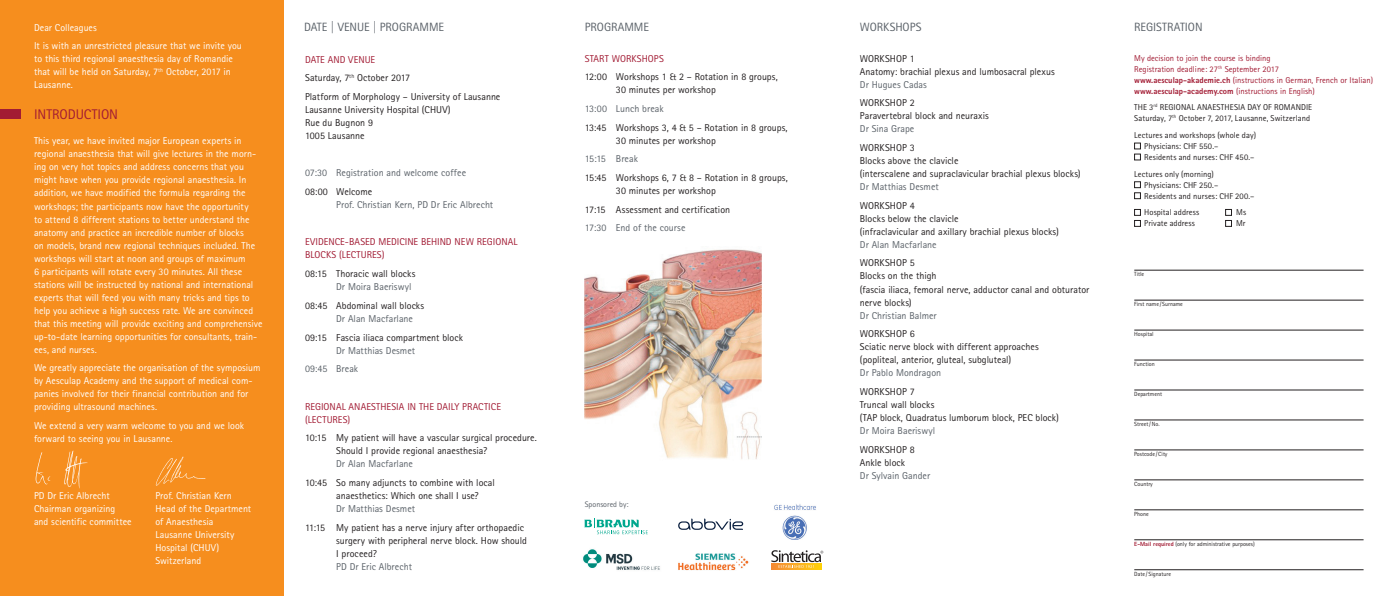
<style>
.page{position:relative;width:1384px;height:596px;background:#fff}
.page>*{position:absolute;margin:0;border:0;box-sizing:border-box;transform-origin:0 0}
.t1{font:14px "Rotis Sans Serif Pro";letter-spacing:-.005em;color:#a21b33}
.t2{font:12px "Rotis Sans Serif Pro";letter-spacing:-.005em;color:#5b6269}
.t3{font:10px/13px "Rotis Sans Serif Pro";color:#fff}
.t4{font:10px/13px "Rotis Sans Serif Pro";color:#231f20}
.t5{font:10px/18.7px "Rotis Sans Serif Pro";color:#5b6269}
.t6{font:10px/13px "Rotis Sans Serif Pro";letter-spacing:.005em;color:#a21b33}
.t7{font:8.5px/11px "Rotis Sans Serif Pro";letter-spacing:.005em;color:#231f20}
.t8{font:8.5px/11px "Rotis Sans Serif Pro";color:#a21b33}
.t9{font:8px "Rotis Sans Serif Pro";color:#5b6269}
.t10{font:6px "Rotis Sans Serif Pro";color:#231f20}
.s1{color:#a21b33}
.s2{font-weight:800}
.s3{font-weight:800;color:#a21b33}
</style>
<div class="page">
<div style="left:0;top:0;width:283px;height:595px;background:#f68e1e"></div>
<div style="left:0;top:109px;width:20px;height:9px;background:#a21b33"></div>
<img style="left:155px;top:456px;width:51px;height:29px">
<img style="left:36px;top:450px;width:52px;height:38px">
<svg style="left:1134px;top:143px;width:6px;height:17px"></svg>
<div style="left:1134px;top:181px;width:6px;height:7px;border:1px solid #231f20"></div>
<div style="left:1134px;top:192px;width:6px;height:7px;border:1px solid #231f20"></div>
<svg style="left:1134px;top:209px;width:6px;height:17px"></svg>
<svg style="left:1225px;top:209px;width:6px;height:17px"></svg>
<hr style="left:1134px;top:270px;width:229px;height:1px;background:#231f20">
<hr style="left:1134px;top:300px;width:229px;height:1px;background:#231f20">
<hr style="left:1134px;top:330px;width:229px;height:1px;background:#231f20">
<hr style="left:1134px;top:359px;width:229px;height:1px;background:#231f20">
<hr style="left:1134px;top:389px;width:229px;height:1px;background:#231f20">
<hr style="left:1134px;top:419px;width:229px;height:1px;background:#231f20">
<hr style="left:1134px;top:449px;width:229px;height:1px;background:#231f20">
<hr style="left:1134px;top:479px;width:229px;height:1px;background:#231f20">
<hr style="left:1134px;top:509px;width:229px;height:1px;background:#231f20">
<hr style="left:1134px;top:539px;width:229px;height:1px;background:#231f20">
<hr style="left:1134px;top:569px;width:229px;height:1px;background:#231f20">
<img style="left:585px;top:249px;width:176px;height:210px">
<svg style="left:584px;top:518px;width:63px;height:16px"></svg>
<svg style="left:678px;top:518px;width:65px;height:11px"></svg>
<img style="left:583px;top:549px;width:77px;height:21px">
<svg style="left:771px;top:567px;width:50px;height:1px"></svg>
<svg style="left:771px;top:550px;width:52px;height:17px"></svg>
<img style="left:774px;top:504px;width:42px;height:35px">
<img style="left:678px;top:553px;width:71px;height:18px">
<p class="t3" style="left:34px;top:18px;width:209px;line-height:18.7px">Dear Colleagues<br>It is with an unrestricted pleasure that we invite you</p>
<p class="t3" style="left:34px;top:52px;width:200px">to this third regional anaesthesia day of Romandie that will be held on Saturday, 7<sup>th</sup> October, 2017 in<br>Lausanne.</p>
<h1 class="t1" style="left:34px;top:106px;width:86px">INTRODUCTION</h1>
<p class="t3" style="left:34px;top:134px;width:230px">This year, we have invited major European experts in regional anaesthesia that will give lectures in the morn&shy;ing on very hot topics and address concerns that you might have when you provide regional anaesthesia. In addition, we have modified the formula regarding the workshops; the participants now have the opportunity<br>to attend 8 different stations to better understand the anatomy and practice an incredible number of blocks<br>on models, brand new regional techniques included. The workshops will start at noon and groups of maximum<br>6 participants will rotate every 30 minutes. All these stations will be instructed by national and international experts that will feed you with many tricks and tips to help you achieve a high success rate. We are convinced that this meeting will provide exciting and comprehensive up-to-date learning opportunities for consultants, train&shy;ees, and nurses.</p>
<p class="t3" style="left:34px;top:361px;width:228px">We greatly appreciate the organisation of the symposium by Aesculap Academy and the support of medical com&shy;panies involved for their financial contribution and for providing ultrasound machines.</p>
<p class="t3" style="left:34px;top:419px;width:211px">We extend a very warm welcome to you and we look forward to seeing you in Lausanne.</p>
<p class="t3" style="left:34px;top:488px;width:99px">PD Dr Eric Albrecht<br>Chairman organizing and scientific committee</p>
<p class="t3" style="left:155px;top:488px;width:97px">Prof. Christian Kern<br>Head of the Department of Anaesthesia<br>Lausanne University<br>Hospital (CHUV)<br>Switzerland</p>
<p class="t2" style="left:304px;top:20px;width:141px">DATE | VENUE | PROGRAMME</p>
<p class="t4" style="left:305px;top:50px;width:197px;line-height:18.7px"><span class="s1">DATE AND VENUE<br></span>Saturday, 7<sup>th</sup> October 2017<br>Platform of Morphology – University of Lausanne</p>
<p class="t4" style="left:305px;top:103px;width:147px">Lausanne University Hospital (CHUV)<br>Rue du Bugnon 9<br>1005 Lausanne</p>
<p class="t5" style="left:305px;top:164px;width:163px">07:30 Registration and welcome coffee</p>
<p class="t4" style="left:305px;top:185px;width:69px">08:00 Welcome</p>
<p class="t5" style="left:336px;top:195px;width:158px">Prof. Christian Kern, PD Dr Eric Albrecht</p>
<p class="t6" style="left:305px;top:235px;width:214px">EVIDENCE-BASED MEDICINE BEHIND NEW REGIONAL<br>BLOCKS (LECTURES)</p>
<p class="t4" style="left:305px;top:267px;width:112px">08:15 Thoracic wall blocks</p>
<p class="t5" style="left:336px;top:277px;width:77px">Dr Moira Baeriswyl</p>
<p class="t4" style="left:305px;top:299px;width:121px">08:45 Abdominal wall blocks</p>
<p class="t5" style="left:336px;top:309px;width:78px">Dr Alan Macfarlane</p>
<p class="t4" style="left:305px;top:330px;width:159px">09:15 Fascia iliaca compartment block</p>
<p class="t5" style="left:305px;top:341px;width:112px;text-indent:31px">Dr Matthias Desmet<br>09:45 Break</p>
<p class="t6" style="left:305px;top:399px;width:197px">REGIONAL ANAESTHESIA IN THE DAILY PRACTICE (LECTURES)</p>
<p class="t4" style="left:336px;top:431px;width:202px;text-indent:-31px">10:15 My patient will have a vascular surgical procedure.<br>Should I provide regional anaesthesia?</p>
<p class="t5" style="left:336px;top:454px;width:78px">Dr Alan Macfarlane</p>
<p class="t4" style="left:336px;top:476px;width:160px;text-indent:-31px">10:45 So many adjuncts to combine with local anaesthetics: Which one shall I use?</p>
<p class="t5" style="left:336px;top:499px;width:80px">Dr Matthias Desmet</p>
<p class="t4" style="left:336px;top:520px;width:192px;text-indent:-31px">11:15 My patient has a nerve injury after orthopaedic surgery with peripheral nerve block. How should<br>I proceed?</p>
<p class="t5" style="left:336px;top:557px;width:77px">PD Dr Eric Albrecht</p>
<p class="t2" style="left:585px;top:20px;width:66px">PROGRAMME</p>
<p class="t2" style="left:859px;top:20px;width:63px">WORKSHOPS</p>
<p class="t6" style="left:585px;top:52px;width:81px">START WORKSHOPS</p>
<p class="t4" style="left:616px;top:70px;width:163px;text-indent:-31px">12:00 Workshops 1 &amp; 2 – Rotation in 8 groups,<br>30 minutes per workshop</p>
<p class="t5" style="left:585px;top:99px;width:80px">13:00 Lunch break</p>
<p class="t4" style="left:616px;top:121px;width:173px;text-indent:-31px">13:45 Workshops 3, 4 &amp; 5 – Rotation in 8 groups,<br>30 minutes per workshop</p>
<p class="t5" style="left:585px;top:150px;width:55px">15:15 Break</p>
<p class="t4" style="left:616px;top:171px;width:173px;text-indent:-31px">15:45 Workshops 6, 7 &amp; 8 – Rotation in 8 groups,<br>30 minutes per workshop</p>
<p class="t4" style="left:585px;top:203px;width:147px">17:15 Assessment and certification</p>
<p class="t5" style="left:585px;top:219px;width:102px">17:30 End of the course</p>
<p class="t4" style="left:859px;top:52px;width:196px">WORKSHOP 1<br>Anatomy: brachial plexus and lumbosacral plexus</p>
<p class="t5" style="left:859px;top:75px;width:68px">Dr Hugues Cadas</p>
<p class="t4" style="left:859px;top:96px;width:130px">WORKSHOP 2<br>Paravertebral block and neuraxis</p>
<p class="t5" style="left:859px;top:120px;width:56px">Dr Sina Grape</p>
<p class="t4" style="left:859px;top:141px;width:222px">WORKSHOP 3<br>Blocks above the clavicle<br>(interscalene and supraclavicular brachial plexus blocks)</p>
<p class="t5" style="left:859px;top:177px;width:80px">Dr Matthias Desmet</p>
<p class="t4" style="left:859px;top:199px;width:200px">WORKSHOP 4<br>Blocks below the clavicle<br>(infraclavicular and axillary brachial plexus blocks)</p>
<p class="t5" style="left:859px;top:235px;width:78px">Dr Alan Macfarlane</p>
<p class="t4" style="left:859px;top:256px;width:231px">WORKSHOP 5<br>Blocks on the thigh<br>(fascia iliaca, femoral nerve, adductor canal and obturator nerve blocks)</p>
<p class="t5" style="left:859px;top:306px;width:78px">Dr Christian Balmer</p>
<p class="t4" style="left:859px;top:327px;width:180px">WORKSHOP 6<br>Sciatic nerve block with different approaches (popliteal, anterior, gluteal, subgluteal)</p>
<p class="t5" style="left:859px;top:363px;width:83px">Dr Pablo Mondragon</p>
<p class="t4" style="left:859px;top:385px;width:201px">WORKSHOP 7<br>Truncal wall blocks<br>(TAP block, Quadratus lumborum block, PEC block)</p>
<p class="t5" style="left:859px;top:421px;width:77px">Dr Moira Baeriswyl</p>
<p class="t4" style="left:859px;top:442px;width:56px">WORKSHOP 8<br>Ankle block</p>
<p class="t5" style="left:859px;top:466px;width:72px">Dr Sylvain Gander</p>
<p class="t9" style="left:585px;top:499px;width:45px">Sponsored by:</p>
<p class="t2" style="left:1134px;top:20px;width:70px">REGISTRATION</p>
<p class="t8" style="left:1134px;top:52px;width:240px">My decision to join the course is binding<br>Registration deadline: 27<sup>th</sup> September 2017 <span class="s2">www.aesculap-akademie.ch</span> (instructions in German, French or Italian) <span class="s2">www.aesculap-academy.com</span> (instructions in English)</p>
<p class="t7" style="left:1134px;top:102px;width:179px">THE 3<sup>rd</sup> REGIONAL ANAESTHESIA DAY OF ROMANDIE<br>Saturday, 7<sup>th</sup> October 7, 2017, Lausanne, Switzerland</p>
<p class="t7" style="left:1144px;top:129px;width:113px;text-indent:-10px">Lectures and workshops (whole day)<br>Physicians: CHF 550.–<br>Residents and nurses: CHF 450.–</p>
<p class="t7" style="left:1144px;top:168px;width:112px;text-indent:-10px">Lectures only (morning)<br>Physicians: CHF 250.–<br>Residents and nurses: CHF 200.–</p>
<p class="t7" style="left:1144px;top:207px;width:56px">Hospital address</p>
<p class="t7" style="left:1236px;top:207px;width:11px">Ms</p>
<p class="t7" style="left:1144px;top:218px;width:52px">Private address</p>
<p class="t7" style="left:1236px;top:218px;width:11px">Mr</p>
<p class="t10" style="left:1134px;top:270px;width:11px">Title</p>
<p class="t10" style="left:1134px;top:300px;width:50px">First name / Surname</p>
<p class="t10" style="left:1134px;top:330px;width:21px">Hospital</p>
<p class="t10" style="left:1134px;top:360px;width:22px">Function</p>
<p class="t10" style="left:1134px;top:390px;width:29px">Department</p>
<p class="t10" style="left:1134px;top:420px;width:27px">Street/No.</p>
<p class="t10" style="left:1134px;top:450px;width:35px">Postcode /City</p>
<p class="t10" style="left:1134px;top:480px;width:20px">Country</p>
<p class="t10" style="left:1134px;top:509px;width:16px">Phone</p>
<p class="t10" style="left:1134px;top:539px;width:122px"><span class="s3">E-Mail required</span> (only for administrative purposes)</p>
<p class="t10" style="left:1134px;top:569px;width:38px">Date / Signature</p>
</div>
